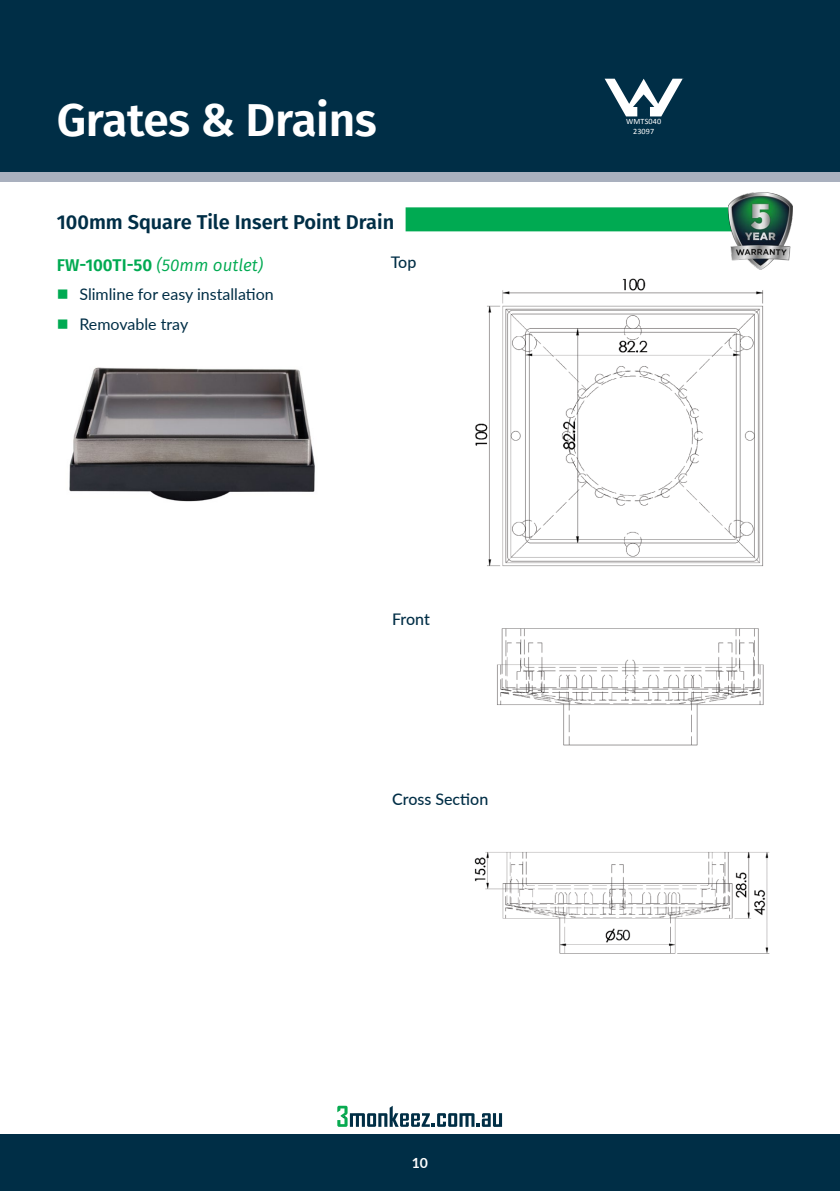
<style>
.page{position:relative;width:840px;height:1191px;background:#fff}
.page>*{position:absolute;margin:0;border:0;box-sizing:border-box;transform-origin:0 0}
.t1{font:600 46px "Fira Sans";letter-spacing:-.01em;color:#fff}
.t2{font:600 20px "Fira Sans";color:#002e46}
.t3{font:italic 17px "Fira Sans";color:#00aa52}
.t4{font:16px/29.4px "Lato";color:#002e46}
.t5{font:500 16px "Lato";color:#002e46}
.t6{font:700 14px "Lato";color:#fff}
.t7{font:8.2px/10px "Calibri";letter-spacing:.015em;color:#fff;text-align:center}
.s1{font-weight:600;font-style:normal}
</style>
<div class="page">
<div style="left:0;top:0;width:839px;height:181px;background:#a9b0be"></div>
<div style="left:0;top:0;width:839px;height:171px;background:#002e46"></div>
<div style="left:0;top:1134px;width:839px;height:57px;background:#002e46"></div>
<img style="left:475px;top:278px;width:289px;height:289px">
<img style="left:497px;top:628px;width:267px;height:118px">
<img style="left:474px;top:852px;width:295px;height:102px">
<div style="left:57px;top:207px;width:707px;height:24px;background:#00aa52"></div>
<div style="left:51px;top:200px;width:354px;height:41px;background:#fff"></div>
<img style="left:69px;top:367px;width:246px;height:135px">
<svg style="left:605px;top:79px;width:77px;height:37px"></svg>
<img style="left:728px;top:193px;width:64px;height:76px">
<svg style="left:337px;top:1105px;width:165px;height:22px"></svg>
<h1 class="t1" style="left:57px;top:82px;width:321px">Grates &amp; Drains</h1>
<p class="t2" style="left:57px;top:205px;width:339px">100mm Square Tile Insert Point Drain</p>
<p class="t3" style="left:57px;top:253px;width:208px"><span class="s1">FW-100TI-50</span> (50mm outlet)</p>
<p class="t4" style="left:79px;top:279px;width:196px">Slimline for easy installation<br>Removable tray</p>
<p class="t5" style="left:390px;top:251px;width:27px">Top</p>
<p class="t5" style="left:392px;top:608px;width:39px">Front</p>
<p class="t5" style="left:392px;top:788px;width:98px">Cross Section</p>
<p class="t7" style="left:625px;top:116px;width:36px">WMTS040<br>23097</p>
<p class="t6" style="left:411px;top:1152px;width:18px">10</p>
</div>
